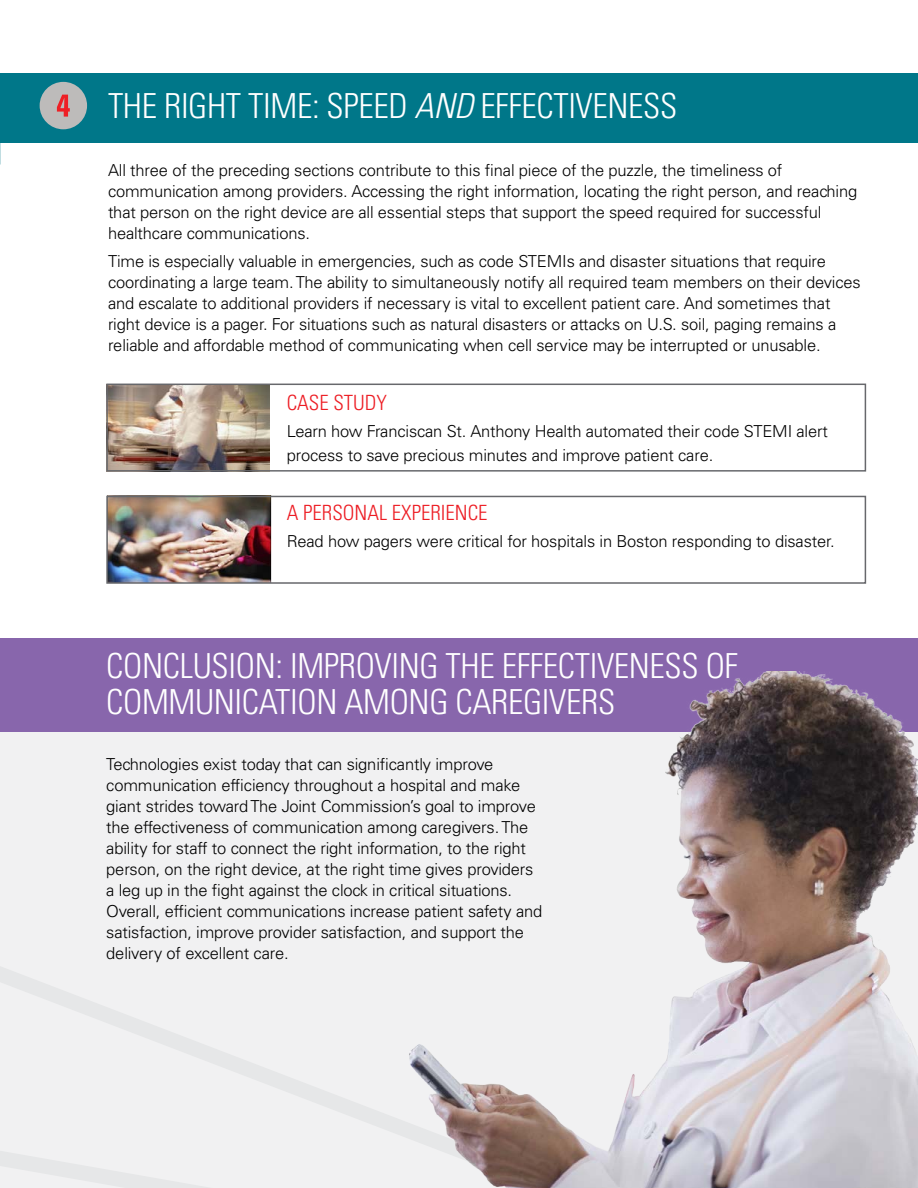
<style>
.page{position:relative;width:918px;height:1188px;background:#fff}
.page>*{position:absolute;margin:0;border:0;box-sizing:border-box;transform-origin:0 0}
.t1{font:300 condensed 34.5px/36px "Univers LT Std";letter-spacing:-.01em;color:#fff}
.t2{font:300 condensed 21px "Univers LT Std";color:#ed1d24}
.t3{font:300 16.5px/21px "Univers LT Std";letter-spacing:-.01em;color:#000}
.s1{font-style:italic}
</style>
<div class="page">
<div style="left:0;top:74px;width:918px;height:69px;background:#007789"></div>
<svg style="left:0;top:451px;width:648px;height:464px"></svg>
<svg style="left:0;top:915px;width:395px;height:273px"></svg>
<div style="left:40px;top:82px;width:47px;height:47px;background:#bdbbba;border-radius:50%"></div>
<img style="left:109px;top:387px;width:160px;height:82px">
<div style="left:106px;top:384px;width:760px;height:88px;border:2px solid #67686c"></div>
<svg style="left:57px;top:95px;width:13px;height:22px"></svg>
<img style="left:109px;top:499px;width:166px;height:82px">
<div style="left:106px;top:496px;width:760px;height:88px;border:2px solid #67686c"></div>
<div style="left:0;top:638px;width:918px;height:93px;background:#8866ac"></div>
<img style="left:395px;top:671px;width:523px;height:517px">
<h1 class="t1" style="left:108px;top:87px;width:571px">THE RIGHT TIME: SPEED <span class="s1">AND</span> EFFECTIVENESS</h1>
<p class="t3" style="left:108px;top:160px;width:751px">All three of the preceding sections contribute to this final piece of the puzzle, the timeliness of communication among providers. Accessing the right information, locating the right person, and reaching that person on the right device are all essential steps that support the speed required for successful healthcare communications.</p>
<p class="t3" style="left:108px;top:250px;width:754px">Time is especially valuable in emergencies, such as code STEMIs and disaster situations that require coordinating a large team. The ability to simultaneously notify all required team members on their devices and escalate to additional providers if necessary is vital to excellent patient care. And sometimes that right device is a pager. For situations such as natural disasters or attacks on U.S. soil, paging remains a reliable and affordable method of communicating when cell service may be interrupted or unusable.</p>
<p class="t2" style="left:287px;top:390px;width:102px">CASE STUDY</p>
<p class="t3" style="left:287px;top:419px;width:543px;line-height:24.3px">Learn how Franciscan St. Anthony Health automated their code STEMI alert process to save precious minutes and improve patient care.</p>
<p class="t2" style="left:287px;top:500px;width:202px">A PERSONAL EXPERIENCE</p>
<p class="t3" style="left:287px;top:530px;width:549px">Read how pagers were critical for hospitals in Boston responding to disaster.</p>
<h1 class="t1" style="left:106px;top:648px;width:633px">CONCLUSION: IMPROVING THE EFFECTIVENESS OF<br>COMMUNICATION AMONG CAREGIVERS</h1>
<p class="t3" style="left:106px;top:754px;width:438px">Technologies exist today that can significantly improve communication efficiency throughout a hospital and make giant strides toward The Joint Commission’s goal to improve the effectiveness of communication among caregivers. The ability for staff to connect the right information, to the right person, on the right device, at the right time gives providers a leg up in the fight against the clock in critical situations.<br>Overall, efficient communications increase patient safety and satisfaction, improve provider satisfaction, and support the delivery of excellent care.</p>
</div>
